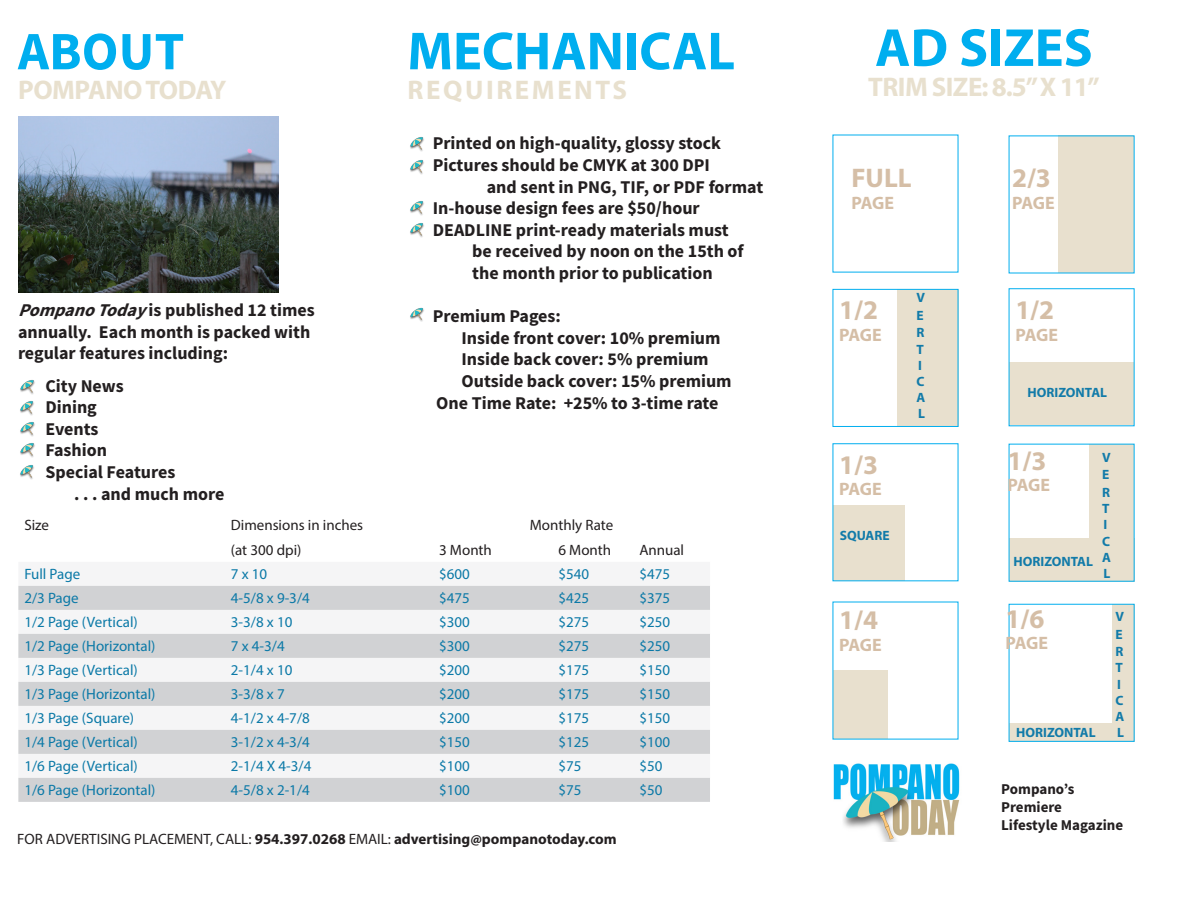
<style>
.page{position:relative;width:1188px;height:918px;background:#fff}
.page>*{position:absolute;margin:0;border:0;box-sizing:border-box;transform-origin:0 0}
.t1{font:700 54px "Myriad Pro";color:#00aeef}
.t2{font:700 54px "Source Sans Pro";color:#00aeef}
.t3{font:700 27px "Myriad Pro";letter-spacing:-.02em;color:#e8e0ce}
.t4{font:700 27px "Myriad Pro";color:#d5bea6}
.t5{font:700 27px "Myriad Pro";letter-spacing:.095em;color:#e8e0ce}
.t6{font:700 18px/21.6px "Source Sans Pro";color:#231f20}
.t7{font:700 18px "Myriad Pro";letter-spacing:-.025em;color:#d5bea6}
.t8{font:15px "Myriad Pro";color:#0b79a7}
.t9{font:700 15px "Myriad Pro";color:#231f20}
.t10{font:15px "Myriad Pro";color:#231f20}
.t11{font:700 15px/18px "Source Sans Pro";color:#231f20}
.t12{font:700 13.5px "Myriad Pro";color:#127ba9}
.s1{font-style:italic}
.s2{font-weight:400}
</style>
<div class="page">
<img style="left:18px;top:117px;width:261px;height:176px">
<div style="left:897px;top:289px;width:61px;height:137px;background:#e8e0ce"></div>
<div style="left:1112px;top:604px;width:23px;height:137px;background:#e8e0ce"></div>
<div style="left:1009px;top:723px;width:117px;height:19px;background:#e8e0ce"></div>
<div style="left:1009px;top:538px;width:125px;height:43px;background:#e8e0ce"></div>
<div style="left:1089px;top:444px;width:45px;height:137px;background:#e8e0ce"></div>
<div style="left:1059px;top:136px;width:75px;height:137px;background:#e8e0ce"></div>
<div style="left:833px;top:671px;width:55px;height:68px;background:#e8e0ce"></div>
<div style="left:833px;top:505px;width:72px;height:76px;background:#e8e0ce"></div>
<div style="left:1009px;top:362px;width:125px;height:63px;background:#e8e0ce"></div>
<svg style="left:19px;top:585px;width:691px;height:1px"></svg>
<svg style="left:18px;top:586px;width:692px;height:216px;fill:#d1d2d4"></svg>
<img style="left:410px;top:137px;width:14px;height:15px">
<img style="left:410px;top:160px;width:14px;height:15px">
<img style="left:410px;top:201px;width:14px;height:15px">
<img style="left:410px;top:223px;width:14px;height:15px">
<img style="left:410px;top:307px;width:14px;height:15px">
<div style="left:833px;top:289px;width:125px;height:138px;border:1px solid #00aeef"></div>
<img style="left:20px;top:422px;width:15px;height:15px">
<img style="left:20px;top:380px;width:15px;height:15px">
<img style="left:20px;top:401px;width:14px;height:15px">
<img style="left:20px;top:443px;width:15px;height:15px">
<img style="left:20px;top:465px;width:14px;height:15px">
<img style="left:833px;top:763px;width:127px;height:78px">
<p class="t2" style="left:18px;top:15px;width:168px">ABOUT</p>
<p class="t3" style="left:18px;top:72px;width:210px">POMPANO TODAY</p>
<p class="t6" style="left:18px;top:299px;width:298px"><span class="s1">PompanoToday</span>is published 12 times</p>
<p class="t6" style="left:18px;top:321px;width:294px">annually. Each month is packed with</p>
<p class="t6" style="left:18px;top:342px;width:212px">regular features including:</p>
<p class="t6" style="left:45px;top:375px;width:80px">City News</p>
<p class="t6" style="left:45px;top:396px;width:53px">Dining</p>
<p class="t6" style="left:45px;top:418px;width:55px">Events</p>
<p class="t6" style="left:45px;top:439px;width:63px">Fashion</p>
<p class="t6" style="left:45px;top:461px;width:132px">Special Features</p>
<p class="t6" style="left:74px;top:483px;width:152px">. . . and much more</p>
<p class="t1" style="left:407px;top:16px;width:329px">MECHANICAL</p>
<p class="t5" style="left:408px;top:72px;width:221px">REQUIREMENTS</p>
<p class="t6" style="left:433px;top:132px;width:290px">Printed on high-quality, glossy stock</p>
<p class="t6" style="left:433px;top:154px;width:279px">Pictures should be CMYK at 300 DPI</p>
<p class="t6" style="left:433px;top:176px;width:332px;text-indent:54px">and sent in PNG, TIF, or PDF format<br>In-house design fees are $50/hour</p>
<p class="t6" style="left:433px;top:219px;width:298px">DEADLINE print-ready materials must</p>
<p class="t6" style="left:472px;top:240px;width:273px">be received by noon on the 15th of</p>
<p class="t6" style="left:472px;top:262px;width:242px">the month prior to publication</p>
<p class="t6" style="left:433px;top:305px;width:130px">Premium Pages:</p>
<p class="t6" style="left:462px;top:327px;width:261px">Inside front cover: 10% premium</p>
<p class="t6" style="left:462px;top:348px;width:249px">Inside back cover: 5% premium</p>
<p class="t6" style="left:462px;top:370px;width:272px">Outside back cover: 15% premium</p>
<p class="t6" style="left:436px;top:392px;width:284px">One Time Rate: +25% to 3-time rate</p>
<p class="t10" style="left:24px;top:516px;width:26px">Size</p>
<p class="t10" style="left:231px;top:516px;width:134px">Dimensions in inches</p>
<p class="t10" style="left:530px;top:516px;width:85px">Monthly Rate</p>
<p class="t10" style="left:231px;top:541px;width:72px">(at 300 dpi)</p>
<p class="t10" style="left:439px;top:541px;width:54px">3 Month</p>
<p class="t10" style="left:558px;top:541px;width:54px">6 Month</p>
<p class="t10" style="left:639px;top:541px;width:46px">Annual</p>
<p class="t8" style="left:24px;top:565px;width:58px">Full Page</p>
<p class="t8" style="left:231px;top:565px;width:38px">7 x 10</p>
<p class="t8" style="left:439px;top:565px;width:32px">$600</p>
<p class="t8" style="left:558px;top:565px;width:32px">$540</p>
<p class="t8" style="left:639px;top:565px;width:32px">$475</p>
<p class="t8" style="left:24px;top:589px;width:56px">2/3 Page</p>
<p class="t8" style="left:231px;top:589px;width:80px">4-5/8 x 9-3/4</p>
<p class="t8" style="left:439px;top:589px;width:32px">$475</p>
<p class="t8" style="left:558px;top:589px;width:32px">$425</p>
<p class="t8" style="left:639px;top:589px;width:32px">$375</p>
<p class="t8" style="left:24px;top:613px;width:115px">1/2 Page (Vertical)</p>
<p class="t8" style="left:231px;top:613px;width:63px">3-3/8 x 10</p>
<p class="t8" style="left:439px;top:613px;width:32px">$300</p>
<p class="t8" style="left:558px;top:613px;width:32px">$275</p>
<p class="t8" style="left:639px;top:613px;width:32px">$250</p>
<p class="t8" style="left:24px;top:637px;width:133px">1/2 Page (Horizontal)</p>
<p class="t8" style="left:231px;top:637px;width:55px">7 x 4-3/4</p>
<p class="t8" style="left:439px;top:637px;width:32px">$300</p>
<p class="t8" style="left:558px;top:637px;width:32px">$275</p>
<p class="t8" style="left:639px;top:637px;width:32px">$250</p>
<p class="t8" style="left:24px;top:661px;width:115px">1/3 Page (Vertical)</p>
<p class="t8" style="left:231px;top:661px;width:63px">2-1/4 x 10</p>
<p class="t8" style="left:439px;top:661px;width:32px">$200</p>
<p class="t8" style="left:558px;top:661px;width:32px">$175</p>
<p class="t8" style="left:639px;top:661px;width:32px">$150</p>
<p class="t8" style="left:24px;top:685px;width:133px">1/3 Page (Horizontal)</p>
<p class="t8" style="left:231px;top:685px;width:55px">3-3/8 x 7</p>
<p class="t8" style="left:439px;top:685px;width:32px">$200</p>
<p class="t8" style="left:558px;top:685px;width:32px">$175</p>
<p class="t8" style="left:639px;top:685px;width:32px">$150</p>
<p class="t8" style="left:24px;top:709px;width:111px">1/3 Page (Square)</p>
<p class="t8" style="left:231px;top:709px;width:80px">4-1/2 x 4-7/8</p>
<p class="t8" style="left:439px;top:709px;width:32px">$200</p>
<p class="t8" style="left:558px;top:709px;width:32px">$175</p>
<p class="t8" style="left:639px;top:709px;width:32px">$150</p>
<p class="t8" style="left:24px;top:733px;width:115px">1/4 Page (Vertical)</p>
<p class="t8" style="left:231px;top:733px;width:80px">3-1/2 x 4-3/4</p>
<p class="t8" style="left:439px;top:733px;width:32px">$150</p>
<p class="t8" style="left:558px;top:733px;width:32px">$125</p>
<p class="t8" style="left:639px;top:733px;width:32px">$100</p>
<p class="t8" style="left:24px;top:757px;width:115px">1/6 Page (Vertical)</p>
<p class="t8" style="left:231px;top:757px;width:82px">2-1/4 X 4-3/4</p>
<p class="t8" style="left:439px;top:757px;width:32px">$100</p>
<p class="t8" style="left:558px;top:757px;width:25px">$75</p>
<p class="t8" style="left:639px;top:757px;width:25px">$50</p>
<p class="t8" style="left:24px;top:781px;width:133px">1/6 Page (Horizontal)</p>
<p class="t8" style="left:231px;top:781px;width:80px">4-5/8 x 2-1/4</p>
<p class="t8" style="left:439px;top:781px;width:32px">$100</p>
<p class="t8" style="left:558px;top:781px;width:25px">$75</p>
<p class="t8" style="left:639px;top:781px;width:25px">$50</p>
<p class="t9" style="left:17px;top:829px;width:601px"><span class="s2">FOR ADVERTISING PLACEMENT, CALL:</span> 954.397.0268 <span class="s2">EMAIL:</span> advertising@pompanotoday.com</p>
<p class="t1" style="left:875px;top:13px;width:219px">AD SIZES</p>
<p class="t3" style="left:868px;top:69px;width:233px">TRIM SIZE: 8.5” X 11”</p>
<p class="t4" style="left:851px;top:161px;width:62px">FULL</p>
<p class="t7" style="left:851px;top:191px;width:44px">PAGE</p>
<p class="t4" style="left:839px;top:293px;width:40px">1/2</p>
<p class="t7" style="left:839px;top:323px;width:44px">PAGE</p>
<p class="t4" style="left:839px;top:447px;width:40px">1/3</p>
<p class="t7" style="left:839px;top:477px;width:44px">PAGE</p>
<p class="t12" style="left:840px;top:527px;width:51px">SQUARE</p>
<p class="t12" style="left:917px;top:289px;width:10px">V</p>
<p class="t12" style="left:917px;top:306px;width:9px">E</p>
<p class="t12" style="left:917px;top:324px;width:10px">R</p>
<p class="t12" style="left:917px;top:340px;width:9px">T</p>
<p class="t12" style="left:918px;top:357px;width:5px">I</p>
<p class="t12" style="left:917px;top:373px;width:10px">C</p>
<p class="t12" style="left:917px;top:389px;width:10px">A</p>
<p class="t12" style="left:918px;top:405px;width:8px">L</p>
<p class="t4" style="left:839px;top:603px;width:40px">1/4</p>
<p class="t7" style="left:839px;top:633px;width:44px">PAGE</p>
<p class="t4" style="left:1012px;top:161px;width:40px">2/3</p>
<p class="t7" style="left:1012px;top:191px;width:44px">PAGE</p>
<p class="t4" style="left:1015px;top:293px;width:40px">1/2</p>
<p class="t7" style="left:1015px;top:323px;width:44px">PAGE</p>
<p class="t12" style="left:1028px;top:384px;width:81px">HORIZONTAL</p>
<p class="t4" style="left:1008px;top:443px;width:40px">1/3</p>
<p class="t7" style="left:1008px;top:473px;width:44px">PAGE</p>
<p class="t12" style="left:1014px;top:553px;width:81px">HORIZONTAL</p>
<p class="t12" style="left:1102px;top:448px;width:10px">V</p>
<p class="t12" style="left:1102px;top:466px;width:9px">E</p>
<p class="t12" style="left:1102px;top:484px;width:10px">R</p>
<p class="t12" style="left:1102px;top:500px;width:9px">T</p>
<p class="t12" style="left:1104px;top:516px;width:5px">I</p>
<p class="t12" style="left:1102px;top:532px;width:10px">C</p>
<p class="t12" style="left:1102px;top:548px;width:10px">A</p>
<p class="t12" style="left:1104px;top:565px;width:8px">L</p>
<p class="t4" style="left:1005px;top:601px;width:40px">1/6</p>
<p class="t7" style="left:1005px;top:631px;width:44px">PAGE</p>
<p class="t12" style="left:1016px;top:723px;width:81px">HORIZONTAL</p>
<p class="t12" style="left:1116px;top:608px;width:10px">V</p>
<p class="t12" style="left:1116px;top:625px;width:9px">E</p>
<p class="t12" style="left:1116px;top:643px;width:10px">R</p>
<p class="t12" style="left:1116px;top:659px;width:9px">T</p>
<p class="t12" style="left:1117px;top:675px;width:5px">I</p>
<p class="t12" style="left:1116px;top:692px;width:10px">C</p>
<p class="t12" style="left:1116px;top:708px;width:10px">A</p>
<p class="t12" style="left:1117px;top:724px;width:8px">L</p>
<p class="t11" style="left:1001px;top:780px;width:75px">Pompano’s<br>Premiere</p>
<p class="t11" style="left:1001px;top:816px;width:123px">Lifestyle Magazine</p>
</div>
